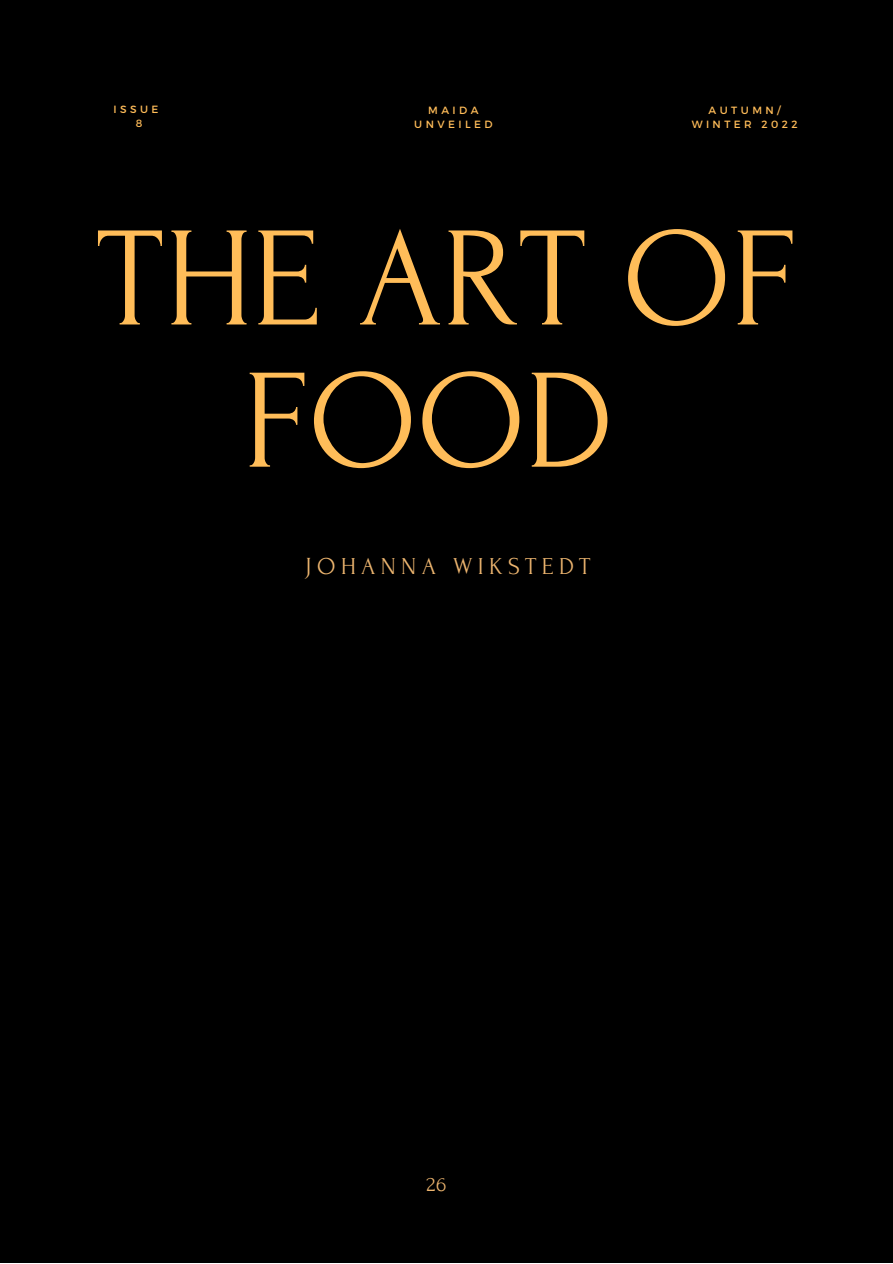
<style>
.page{position:relative;width:893px;height:1264px;background:#fff}
.page>*{position:absolute;margin:0;border:0;box-sizing:border-box;transform-origin:0 0}
.t1{font:142.35px/142.2px "Forum";color:#ffbd59;text-align:center}
.t2{font:24.15px "Forum";letter-spacing:.22em;color:#edb56f}
.t3{font:21px "Forum";color:#edb56f}
.t4{font:10.5px/14px "Montserrat";letter-spacing:.33em;color:#ffbd59;text-align:center}
</style>
<div class="page">
<div style="left:0;top:0;width:892px;height:1262px;background:#000"></div>
<p class="t4" style="left:113px;top:102px;width:46px">ISSUE<br>8</p>
<p class="t4" style="left:414px;top:103px;width:80px">MAIDA<br>UNVEILED</p>
<p class="t4" style="left:691px;top:103px;width:107px">AUTUMN/<br>WINTER 2022</p>
<h1 class="t1" style="left:97px;top:210px;width:701px">THE ART OF<br>FOOD</h1>
<h2 class="t2" style="left:305px;top:553px;width:287px">JOHANNA WIKSTEDT</h2>
<h3 class="t3" style="left:426px;top:1172px;width:21px">26</h3>
</div>
